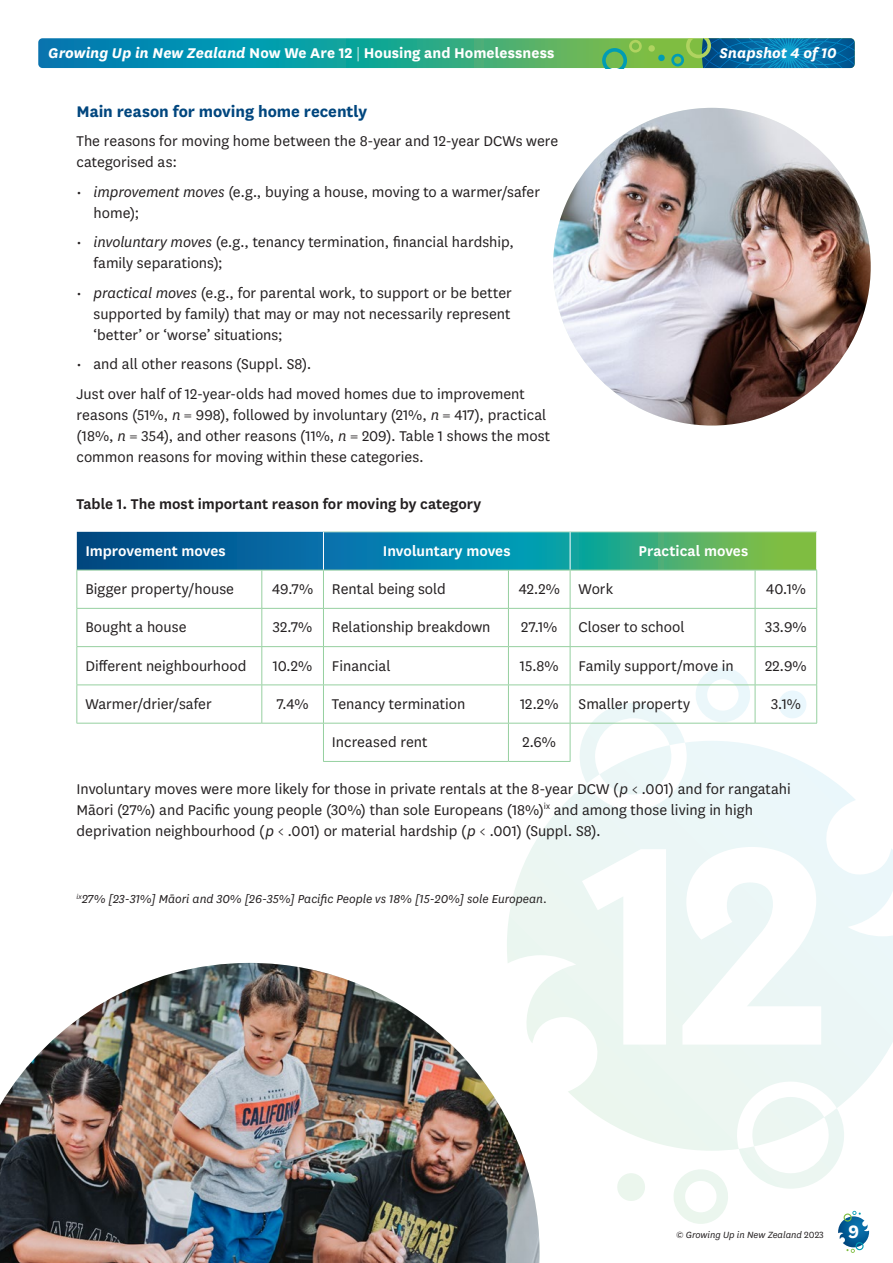
<style>
.page{position:relative;width:893px;height:1263px;background:#fff}
.page>*{position:absolute;margin:0;border:0;box-sizing:border-box;transform-origin:0 0}
.t1{font:700 21px "National";color:#fff}
.NWA12_Sub{font:700 18px "National";color:#00467e}
.NWA12_body{font:16.5px/21px "National";color:#231f20}
.NWA12_table_type{font:16.5px "National";color:#231f20}
.t2{font:700 16.5px "National";color:#fff}
.table_figure_title{font:600 16.5px "National";color:#231f20}
.NWA8_table_titles{font:600 16.5px "National";color:#fff}
.NWA12_table_type-2{font:600 16.5px "National";color:#fff}
.t3{font:italic 700 16.5px "National";color:#fff}
.Notes{font:italic 13.5px "National";color:#231f20}
.t4{font:italic 10.5px "National";color:#231f20}
.s1{font-style:italic}
.s2{font-weight:300}
.s3{font-style:normal}
</style>
<div class="page">
<svg style="left:838px;top:1224px;width:31px;height:29px"></svg>
<svg style="left:38px;top:38px;width:817px;height:30px;background:#239f94"></svg>
<svg style="left:602px;top:39px;width:40px;height:29px"></svg>
<svg style="left:648px;top:45px;width:17px;height:16px"></svg>
<svg style="left:671px;top:38px;width:184px;height:30px;background:#1d7d96"></svg>
<svg style="left:507px;top:668px;width:386px;height:556px"></svg>
<svg style="left:77px;top:532px;width:739px;height:38px;background:#1e8990"></svg>
<hr style="left:323px;top:531px;width:185px;height:1px;background:#c9e5cc">
<hr style="left:508px;top:531px;width:62px;height:1px;background:#c9e5cc">
<hr style="left:570px;top:531px;width:185px;height:1px;background:#c9e5cc">
<hr style="left:755px;top:531px;width:62px;height:1px;background:#c9e5cc">
<hr style="left:323px;top:532px;width:1px;height:38px;background:#fff">
<hr style="left:570px;top:532px;width:1px;height:38px;background:#fff">
<hr style="left:77px;top:570px;width:185px;height:1px;background:#96d0a0">
<hr style="left:77px;top:570px;width:1px;height:38px;background:#96d0a0">
<hr style="left:262px;top:570px;width:61px;height:1px;background:#96d0a0">
<hr style="left:261px;top:570px;width:1px;height:38px;background:#96d0a0">
<hr style="left:323px;top:570px;width:185px;height:1px;background:#96d0a0">
<hr style="left:323px;top:570px;width:1px;height:38px;background:#96d0a0">
<hr style="left:508px;top:570px;width:62px;height:1px;background:#96d0a0">
<hr style="left:508px;top:570px;width:1px;height:38px;background:#96d0a0">
<hr style="left:570px;top:570px;width:185px;height:1px;background:#96d0a0">
<hr style="left:570px;top:570px;width:1px;height:38px;background:#96d0a0">
<hr style="left:755px;top:570px;width:62px;height:1px;background:#96d0a0">
<hr style="left:755px;top:570px;width:1px;height:38px;background:#96d0a0">
<hr style="left:816px;top:570px;width:1px;height:38px;background:#96d0a0">
<hr style="left:77px;top:608px;width:185px;height:1px;background:#96d0a0">
<hr style="left:77px;top:609px;width:1px;height:37px;background:#96d0a0">
<hr style="left:262px;top:608px;width:61px;height:1px;background:#96d0a0">
<hr style="left:261px;top:609px;width:1px;height:37px;background:#96d0a0">
<hr style="left:323px;top:608px;width:185px;height:1px;background:#96d0a0">
<hr style="left:323px;top:609px;width:1px;height:37px;background:#96d0a0">
<hr style="left:508px;top:608px;width:62px;height:1px;background:#96d0a0">
<hr style="left:508px;top:609px;width:1px;height:37px;background:#96d0a0">
<hr style="left:570px;top:608px;width:185px;height:1px;background:#96d0a0">
<hr style="left:570px;top:609px;width:1px;height:37px;background:#96d0a0">
<hr style="left:755px;top:608px;width:62px;height:1px;background:#96d0a0">
<hr style="left:755px;top:609px;width:1px;height:37px;background:#96d0a0">
<hr style="left:816px;top:609px;width:1px;height:37px;background:#96d0a0">
<hr style="left:77px;top:646px;width:185px;height:1px;background:#96d0a0">
<hr style="left:77px;top:647px;width:1px;height:38px;background:#96d0a0">
<hr style="left:262px;top:646px;width:61px;height:1px;background:#96d0a0">
<hr style="left:261px;top:647px;width:1px;height:38px;background:#96d0a0">
<hr style="left:323px;top:646px;width:185px;height:1px;background:#96d0a0">
<hr style="left:323px;top:647px;width:1px;height:38px;background:#96d0a0">
<hr style="left:508px;top:646px;width:62px;height:1px;background:#96d0a0">
<hr style="left:508px;top:647px;width:1px;height:38px;background:#96d0a0">
<hr style="left:570px;top:646px;width:185px;height:1px;background:#96d0a0">
<hr style="left:570px;top:647px;width:1px;height:38px;background:#96d0a0">
<hr style="left:755px;top:646px;width:62px;height:1px;background:#96d0a0">
<hr style="left:755px;top:647px;width:1px;height:38px;background:#96d0a0">
<hr style="left:816px;top:647px;width:1px;height:38px;background:#96d0a0">
<hr style="left:77px;top:685px;width:185px;height:1px;background:#96d0a0">
<hr style="left:77px;top:685px;width:1px;height:38px;background:#96d0a0">
<hr style="left:262px;top:685px;width:61px;height:1px;background:#96d0a0">
<hr style="left:261px;top:685px;width:1px;height:38px;background:#96d0a0">
<hr style="left:323px;top:685px;width:185px;height:1px;background:#96d0a0">
<hr style="left:323px;top:685px;width:1px;height:38px;background:#96d0a0">
<hr style="left:508px;top:685px;width:62px;height:1px;background:#96d0a0">
<hr style="left:508px;top:685px;width:1px;height:38px;background:#96d0a0">
<hr style="left:570px;top:685px;width:185px;height:1px;background:#96d0a0">
<hr style="left:570px;top:685px;width:1px;height:38px;background:#96d0a0">
<hr style="left:755px;top:685px;width:62px;height:1px;background:#96d0a0">
<hr style="left:755px;top:685px;width:1px;height:38px;background:#96d0a0">
<hr style="left:816px;top:685px;width:1px;height:38px;background:#96d0a0">
<hr style="left:77px;top:723px;width:185px;height:1px;background:#96d0a0">
<hr style="left:262px;top:723px;width:61px;height:1px;background:#96d0a0">
<hr style="left:323px;top:723px;width:185px;height:1px;background:#96d0a0">
<hr style="left:323px;top:723px;width:1px;height:38px;background:#96d0a0">
<hr style="left:508px;top:723px;width:62px;height:1px;background:#96d0a0">
<hr style="left:508px;top:723px;width:1px;height:38px;background:#96d0a0">
<hr style="left:570px;top:723px;width:185px;height:1px;background:#96d0a0">
<hr style="left:570px;top:723px;width:1px;height:38px;background:#96d0a0">
<hr style="left:755px;top:723px;width:62px;height:1px;background:#96d0a0">
<hr style="left:323px;top:761px;width:185px;height:1px;background:#96d0a0">
<hr style="left:508px;top:761px;width:62px;height:1px;background:#96d0a0">
<img style="left:0;top:963px;width:540px;height:300px">
<img style="left:553px;top:108px;width:318px;height:317px;border-radius:159px">
<p class="t2" style="left:48px;top:41px;width:508px"><span class="s1">Growing Up in New Zealand</span> Now We Are 12 <span class="s2">|</span> Housing and Homelessness</p>
<p class="t3" style="left:719px;top:42px;width:119px">Snapshot 4 of 10</p>
<p class="NWA12_Sub" style="left:77px;top:99px;width:292px">Main reason for moving home recently</p>
<p class="NWA12_body" style="left:77px;top:130px;width:483px">The reasons for moving home between the 8-year and 12-year DCWs were categorised as:</p>
<p class="NWA12_body" style="left:94px;top:181px;width:448px;text-indent:-17px">• <span class="s1">improvement moves</span> (e.g., buying a house, moving to a warmer/safer home);</p>
<p class="NWA12_body" style="left:94px;top:231px;width:422px;text-indent:-17px">• <span class="s1">involuntary moves</span> (e.g., tenancy termination, financial hardship, family separations);</p>
<p class="NWA12_body" style="left:94px;top:282px;width:420px;text-align:justify;text-indent:-17px">• <span class="s1">practical moves</span> (e.g., for parental work, to support or be better supported by family) that may or may not necessarily represent ‘better’ or ‘worse’ situations;</p>
<p class="NWA12_body" style="left:77px;top:353px;width:237px">• and all other reasons (Suppl. S8).</p>
<p class="NWA12_body" style="left:77px;top:383px;width:475px">Just over half of 12-year-olds had moved homes due to improvement reasons (51%, <span class="s1">n</span> = 998), followed by involuntary (21%, <span class="s1">n</span> = 417), practical (18%, <span class="s1">n</span> = 354), and other reasons (11%, <span class="s1">n</span> = 209). Table 1 shows the most common reasons for moving within these categories.</p>
<p class="table_figure_title" style="left:77px;top:492px;width:406px">Table 1. The most important reason for moving by category</p>
<p class="NWA12_table_type-2" style="left:85px;top:539px;width:142px">Improvement moves</p>
<p class="NWA8_table_titles" style="left:383px;top:539px;width:129px">Involuntary moves</p>
<p class="NWA8_table_titles" style="left:639px;top:539px;width:111px">Practical moves</p>
<p class="NWA12_table_type" style="left:85px;top:578px;width:150px">Bigger property/house</p>
<p class="NWA12_table_type" style="left:272px;top:578px;width:43px">49.7%</p>
<p class="NWA12_table_type" style="left:332px;top:578px;width:115px">Rental being sold</p>
<p class="NWA12_table_type" style="left:519px;top:578px;width:43px">42.2%</p>
<p class="NWA12_table_type" style="left:579px;top:578px;width:36px">Work</p>
<p class="NWA12_table_type" style="left:766px;top:578px;width:41px">40.1%</p>
<p class="NWA12_table_type" style="left:85px;top:616px;width:103px">Bought a house</p>
<p class="NWA12_table_type" style="left:273px;top:616px;width:41px">32.7%</p>
<p class="NWA12_table_type" style="left:332px;top:616px;width:160px">Relationship breakdown</p>
<p class="NWA12_table_type" style="left:521px;top:616px;width:38px">27.1%</p>
<p class="NWA12_table_type" style="left:579px;top:616px;width:108px">Closer to school</p>
<p class="NWA12_table_type" style="left:765px;top:616px;width:43px">33.9%</p>
<p class="NWA12_table_type" style="left:85px;top:655px;width:163px">Different neighbourhood</p>
<p class="NWA12_table_type" style="left:273px;top:655px;width:41px">10.2%</p>
<p class="NWA12_table_type" style="left:332px;top:655px;width:60px">Financial</p>
<p class="NWA12_table_type" style="left:520px;top:655px;width:40px">15.8%</p>
<p class="NWA12_table_type" style="left:579px;top:655px;width:157px">Family support/move in</p>
<p class="NWA12_table_type" style="left:765px;top:655px;width:43px">22.9%</p>
<p class="NWA12_table_type" style="left:85px;top:693px;width:128px">Warmer/drier/safer</p>
<p class="NWA12_table_type" style="left:277px;top:693px;width:33px">7.4%</p>
<p class="NWA12_table_type" style="left:332px;top:693px;width:135px">Tenancy termination</p>
<p class="NWA12_table_type" style="left:520px;top:693px;width:40px">12.2%</p>
<p class="NWA12_table_type" style="left:579px;top:693px;width:113px">Smaller property</p>
<p class="NWA12_table_type" style="left:771px;top:693px;width:31px">3.1%</p>
<p class="NWA12_table_type" style="left:332px;top:731px;width:97px">Increased rent</p>
<p class="NWA12_table_type" style="left:522px;top:731px;width:35px">2.6%</p>
<p class="NWA12_body" style="left:77px;top:777px;width:716px">Involuntary moves were more likely for those in private rentals at the 8-year DCW (<span class="s1">p</span> &lt; .001) and for rangatahi<br>Māori (27%) and Pacific young people (30%) than sole Europeans (18%)<sup>ix</sup> and among those living in high deprivation neighbourhood (<span class="s1">p</span> &lt; .001) or material hardship (<span class="s1">p</span> &lt; .001) (Suppl. S8).</p>
<p class="Notes" style="left:77px;top:890px;width:472px"><sup>ix</sup>27% [23-31%] Māori and 30% [26-35%] Pacific People vs 18% [15-20%] sole European.</p>
<p class="t4" style="left:676px;top:1228px;width:149px">© Growing Up in New Zealand <span class="s3">2023</span></p>
<p class="t1" style="left:848px;top:1217px;width:13px">9</p>
</div>
